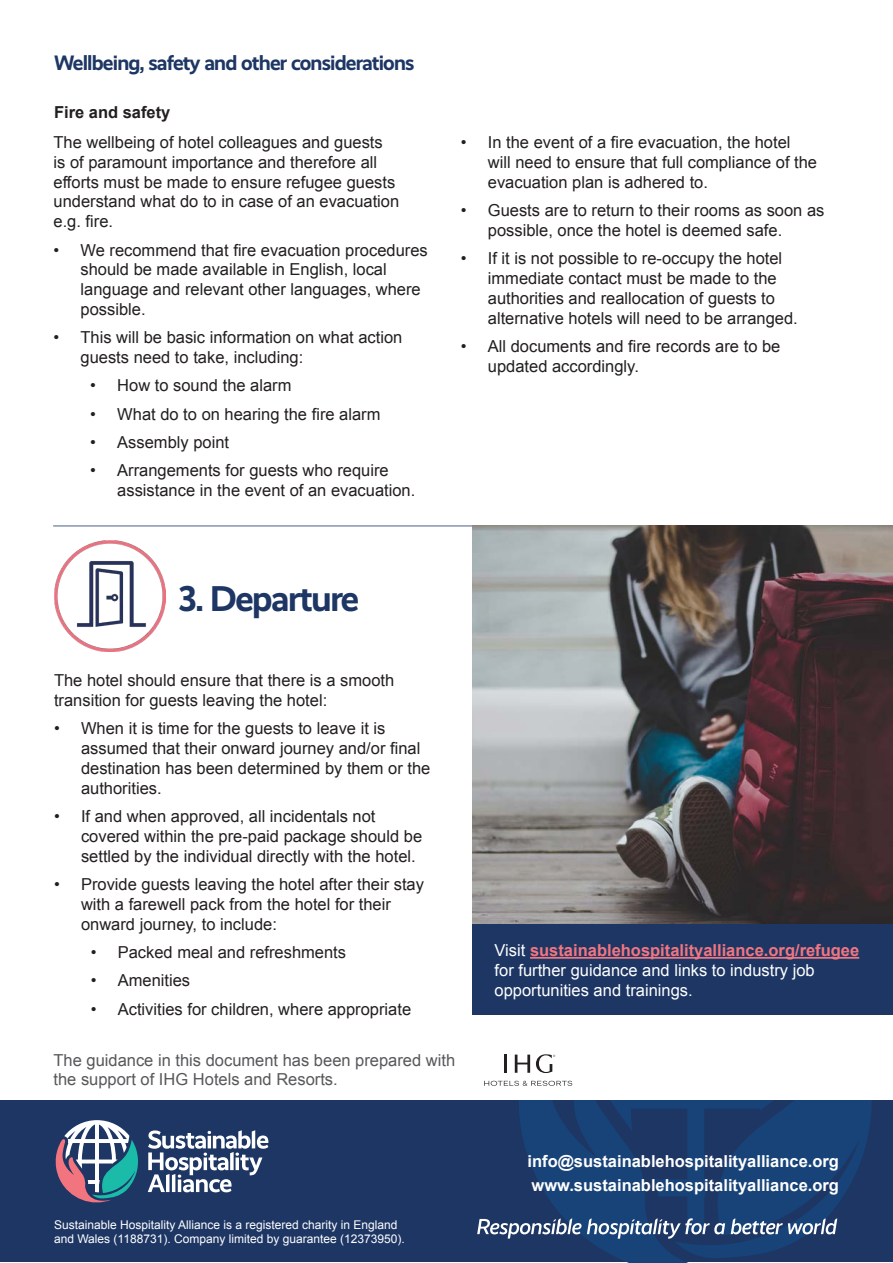
<style>
.page{position:relative;width:893px;height:1263px;background:#fff}
.page>*{position:absolute;margin:0;border:0;box-sizing:border-box;transform-origin:0 0}
.t1{font:700 36px "Realist";letter-spacing:-.04em;color:#1d3664}
.t2{font:700 21px "Realist";letter-spacing:-.04em;color:#1d3664}
.Paragraph_Style_4{font:16.5px/19.8px "Arial";color:#231f20}
.Paragraph_Style_4-2{font:16.5px/19.8px "Arial";color:#fff}
.t3{font:700 16.5px "Arial";color:#fff}
.t4{font:16.5px/19.8px "Arial";color:#57585a}
.Body_bold{font:700 16.5px "Arial";color:#231f20}
.t5{font:12px/14.4px "Arial";color:#fff}
.s1{font-weight:700;color:#f27680}
</style>
<div class="page">
<div style="left:0;top:1100px;width:893px;height:161px;background:#1d3664"></div>
<svg style="left:758px;top:1100px;width:114px;height:154px"></svg>
<svg style="left:758px;top:1100px;width:76px;height:118px;background:#184175"></svg>
<svg style="left:519px;top:1100px;width:239px;height:163px;fill:#184378"></svg>
<svg style="left:477px;top:1218px;width:104px;height:20px"></svg>
<svg style="left:587px;top:1218px;width:138px;height:21px"></svg>
<svg style="left:731px;top:1218px;width:106px;height:16px"></svg>
<svg style="left:148px;top:1130px;width:120px;height:62px"></svg>
<svg style="left:56px;top:1120px;width:82px;height:83px"></svg>
<img style="left:472px;top:525px;width:421px;height:399px">
<img style="left:54px;top:541px;width:111px;height:111px">
<div style="left:472px;top:924px;width:421px;height:90px;background:#1d3664"></div>
<hr style="left:530px;top:957px;width:329px;height:2px;background:#f27680">
<svg style="left:515px;top:1054px;width:15px;height:19px"></svg>
<hr style="left:504px;top:1054px;width:3px;height:19px;background:#231f20">
<svg style="left:536px;top:1054px;width:19px;height:19px"></svg>
<svg style="left:484px;top:1081px;width:88px;height:5px"></svg>
<hr style="left:53px;top:525px;width:419px;height:2px;background:#8595ad">
<h4 class="t2" style="left:54px;top:51px;width:362px">Wellbeing, safety and other considerations</h4>
<p class="Body_bold" style="left:54px;top:102px;width:118px">Fire and safety</p>
<p class="Paragraph_Style_4" style="left:53px;top:133px;width:347px">The wellbeing of hotel colleagues and guests<br>is of paramount importance and therefore all efforts must be made to ensure refugee guests understand what do to in case of an evacuation e.g. fire.</p>
<p class="Paragraph_Style_4" style="left:80px;top:240px;width:349px;text-indent:-27px">• We recommend that fire evacuation procedures should be made available in English, local language and relevant other languages, where possible.</p>
<p class="Paragraph_Style_4" style="left:80px;top:328px;width:323px;text-indent:-27px">• This will be basic information on what action guests need to take, including:</p>
<p class="Paragraph_Style_4" style="left:90px;top:376px;width:203px">• How to sound the alarm</p>
<p class="Paragraph_Style_4" style="left:90px;top:404px;width:292px">• What do to on hearing the fire alarm</p>
<p class="Paragraph_Style_4" style="left:90px;top:432px;width:140px">• Assembly point</p>
<p class="Paragraph_Style_4" style="left:117px;top:461px;width:300px;text-indent:-27px">• Arrangements for guests who require assistance in the event of an evacuation.</p>
<p class="Paragraph_Style_4" style="left:488px;top:133px;width:331px;text-indent:-27px">• In the event of a fire evacuation, the hotel will need to ensure that full compliance of the evacuation plan is adhered to.</p>
<p class="Paragraph_Style_4" style="left:488px;top:200px;width:338px;text-indent:-27px">• Guests are to return to their rooms as soon as possible, once the hotel is deemed safe.</p>
<p class="Paragraph_Style_4" style="left:488px;top:249px;width:311px;text-indent:-27px">• If it is not possible to re-occupy the hotel immediate contact must be made to the authorities and reallocation of guests to alternative hotels will need to be arranged.</p>
<p class="Paragraph_Style_4" style="left:488px;top:336px;width:294px;text-indent:-27px">• All documents and fire records are to be updated accordingly.</p>
<h3 class="t1" style="left:179px;top:577px;width:182px">3. Departure</h3>
<p class="Paragraph_Style_4" style="left:54px;top:671px;width:342px">The hotel should ensure that there is a smooth transition for guests leaving the hotel:</p>
<p class="Paragraph_Style_4" style="left:81px;top:719px;width:351px;text-indent:-27px">• When it is time for the guests to leave it is assumed that their onward journey and/or final destination has been determined by them or the authorities.</p>
<p class="Paragraph_Style_4" style="left:81px;top:806px;width:343px;text-indent:-27px">• If and when approved, all incidentals not covered within the pre-paid package should be settled by the individual directly with the hotel.</p>
<p class="Paragraph_Style_4" style="left:81px;top:874px;width:345px;text-indent:-27px">• Provide guests leaving the hotel after their stay with a farewell pack from the hotel for their onward journey, to include:</p>
<p class="Paragraph_Style_4" style="left:91px;top:942px;width:257px">• Packed meal and refreshments</p>
<p class="Paragraph_Style_4" style="left:91px;top:971px;width:101px">• Amenities</p>
<p class="Paragraph_Style_4" style="left:91px;top:999px;width:322px">• Activities for children, where appropriate</p>
<p class="Paragraph_Style_4-2" style="left:495px;top:940px;width:366px">Visit <span class="s1">sustainablehospitalityalliance.org/refugee </span>for further guidance and links to industry job opportunities and trainings.</p>
<p class="t4" style="left:53px;top:1050px;width:403px">The guidance in this document has been prepared with the support of IHG Hotels and Resorts.</p>
<p class="t5" style="left:54px;top:1217px;width:352px">Sustainable Hospitality Alliance is a registered charity in England and Wales (1188731). Company limited by guarantee (12373950).</p>
<p class="t3" style="left:528px;top:1150px;width:313px">info@sustainablehospitalityalliance.org</p>
<p class="t3" style="left:531px;top:1174px;width:309px">www.sustainablehospitalityalliance.org</p>
</div>
